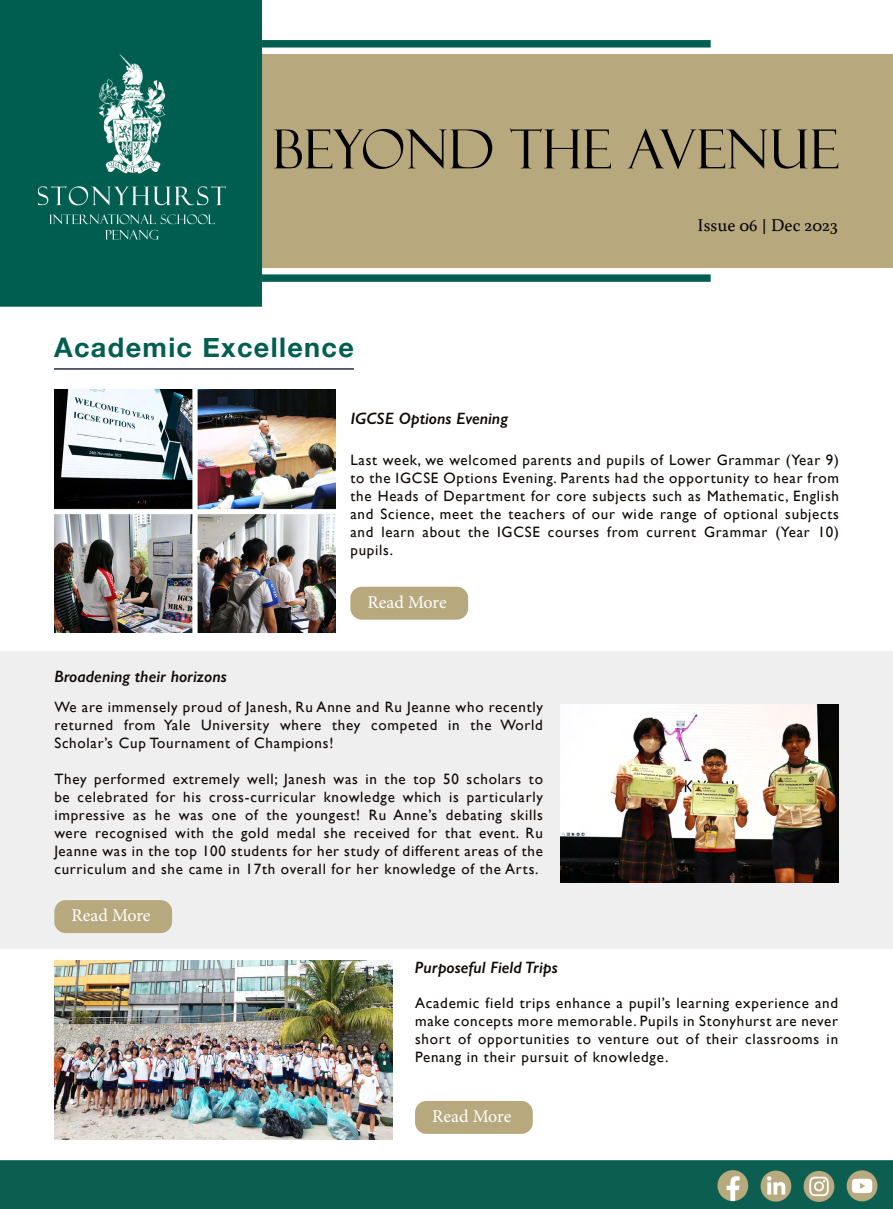
<style>
.page{position:relative;width:893px;height:1209px;background:#fff}
.page>*{position:absolute;margin:0;border:0;box-sizing:border-box;transform-origin:0 0}
.t1{font:54px "Felix Titling";color:#000}
.t2{font:700 27px "Helvetica Neue";letter-spacing:.05em;color:#035e52}
.t3{font:18px "Minion Pro";letter-spacing:-.005em;color:#fff}
.t4{font:18px "Buenard";color:#000101}
.t5{font:italic 600 16.5px "Gill Sans";color:#100906}
.t6{font:15px/18px "Gill Sans";letter-spacing:.05em;color:#100906;text-align:justify}
</style>
<div class="page">
<div style="left:0;top:651px;width:893px;height:297px;background:#efeff0"></div>
<div style="left:260px;top:54px;width:633px;height:214px;background:#b7a87d"></div>
<div style="left:0;top:0;width:262px;height:307px;background:#005e50"></div>
<hr style="left:54px;top:368px;width:300px;height:2px;background:#252e42">
<svg style="left:262px;top:40px;width:449px;height:8px;background:#12685b"></svg>
<svg style="left:262px;top:274px;width:449px;height:8px;background:#13685c"></svg>
<img style="left:0;top:1160px;width:893px;height:49px">
<img style="left:38px;top:54px;width:188px;height:188px">
<div style="left:350px;top:587px;width:118px;height:33px;background:#b7a87d;border-radius:11px"></div>
<div style="left:54px;top:900px;width:118px;height:33px;background:#b7a87d;border-radius:11px"></div>
<img style="left:54px;top:390px;width:282px;height:242px">
<img style="left:561px;top:704px;width:277px;height:178px">
<div style="left:415px;top:1101px;width:118px;height:33px;background:#b7a87d;border-radius:11px"></div>
<img style="left:54px;top:961px;width:339px;height:178px">
<h1 class="t1" style="left:272px;top:118px;width:568px">BEYOND THE AVENUE</h1>
<h2 class="t2" style="left:54px;top:326px;width:301px">Academic Excellence</h2>
<p class="t4" style="left:698px;top:212px;width:142px">Issue 06 | Dec 2023</p>
<p class="t5" style="left:350px;top:408px;width:159px">IGCSE Options Evening</p>
<p class="t6" style="left:350px;top:451px;width:490px">Last week, we welcomed parents and pupils of Lower Grammar (Year 9) to the IGCSE Options Evening. Parents had the opportunity to hear from the Heads of Department for core subjects such as Mathematic, English and Science, meet the teachers of our wide range of optional subjects and learn about the IGCSE courses from current Grammar (Year 10) pupils.</p>
<p class="t5" style="left:54px;top:666px;width:174px">Broadening their horizons</p>
<p class="t3" style="left:368px;top:590px;width:81px">Read More</p>
<p class="t6" style="left:54px;top:698px;width:490px">We are immensely proud of Janesh, Ru Anne and Ru Jeanne who recently returned from Yale University where they competed in the World Scholar’s Cup Tournament of Champions!</p>
<p class="t6" style="left:54px;top:770px;width:490px">They performed extremely well; Janesh was in the top 50 scholars to be celebrated for his cross-curricular knowledge which is particularly impressive as he was one of the youngest! Ru Anne’s debating skills were recognised with the gold medal she received for that event. Ru Jeanne was in the top 100 students for her study of different areas of the curriculum and she came in 17th overall for her knowledge of the Arts.</p>
<p class="t3" style="left:72px;top:903px;width:81px">Read More</p>
<p class="t5" style="left:415px;top:957px;width:145px">Purposeful Field Trips</p>
<p class="t6" style="left:415px;top:993px;width:425px">Academic field trips enhance a pupil’s learning experience and make concepts more memorable. Pupils in Stonyhurst are never short of opportunities to venture out of their classrooms in Penang in their pursuit of knowledge.</p>
<p class="t3" style="left:432px;top:1104px;width:81px">Read More</p>
</div>
